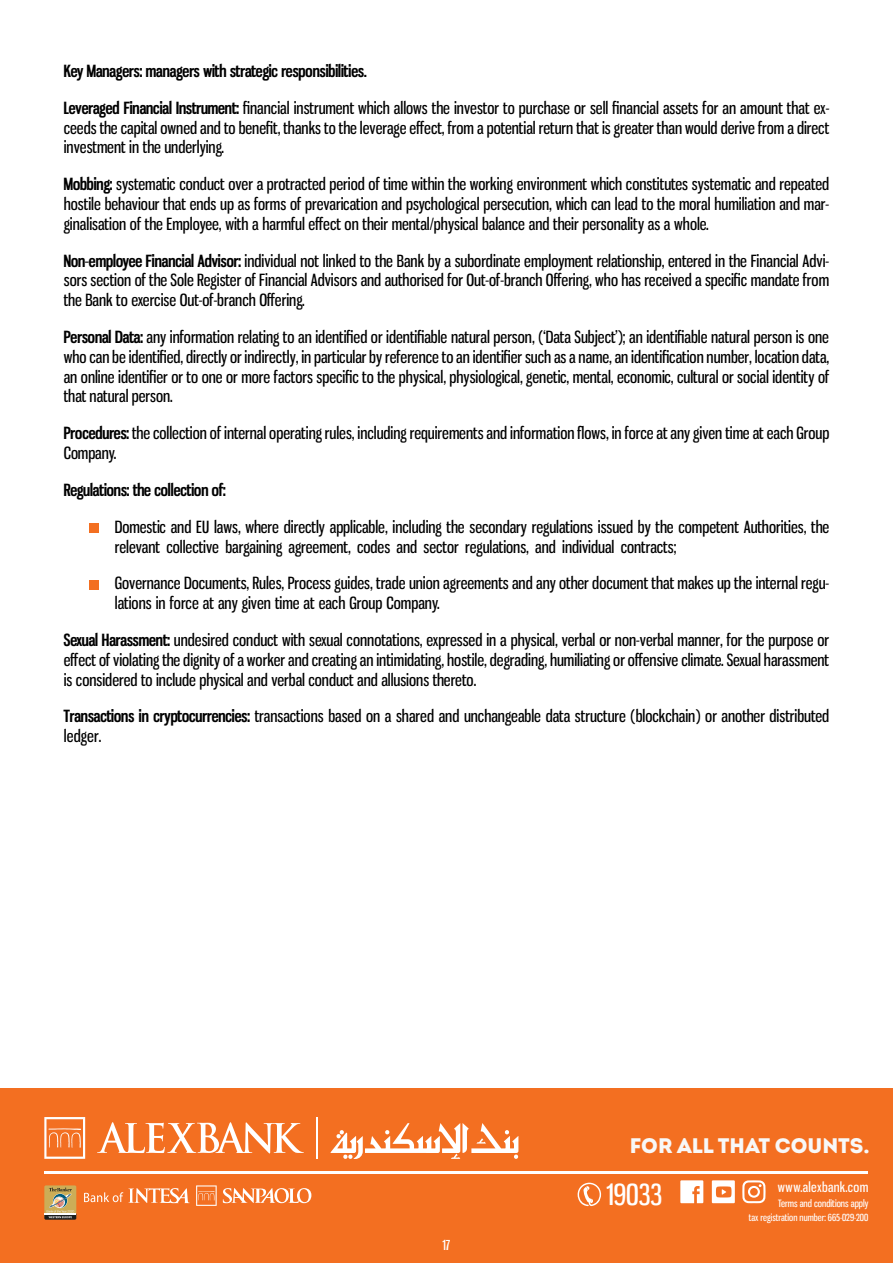
<style>
.page{position:relative;width:893px;height:1263px;background:#fff}
.page>*{position:absolute;margin:0;border:0;box-sizing:border-box;transform-origin:0 0}
.t1{font:28.8px "Gnuolane Rg";color:#fff}
.t2{font:900 21px "Intro";color:#f8f8f8}
.t3{font:16.5px/19.8px "Gnuolane";color:#000;text-align:justify}
.t4{font:700 16.5px "Gnuolane";color:#000}
.t5{font:13.65px "Gnuolane Rg";letter-spacing:.02em;color:#fff}
.t6{font:13.5px "Gnuolane";color:#fff}
.t7{font:9.9px "Gnuolane Free";color:#fff}
.t8{font:9.6px "Gnuolane";color:#fff}
.s1{font-weight:700}
</style>
<div class="page">
<div style="left:89px;top:523px;width:10px;height:10px;background:#f36f21"></div>
<div style="left:89px;top:580px;width:10px;height:9px;background:#f36f21"></div>
<div style="left:0;top:1089px;width:893px;height:174px;background:#f36f21"></div>
<hr style="left:44px;top:1171px;width:824px;height:2px;background:#fff">
<svg style="left:223px;top:1188px;width:88px;height:15px"></svg>
<svg style="left:84px;top:1188px;width:106px;height:15px"></svg>
<svg style="left:196px;top:1185px;width:21px;height:21px"></svg>
<svg style="left:44px;top:1117px;width:41px;height:42px"></svg>
<hr style="left:316px;top:1117px;width:2px;height:42px;background:#fff">
<svg style="left:331px;top:1123px;width:187px;height:36px"></svg>
<svg style="left:97px;top:1122px;width:207px;height:31px"></svg>
<div style="left:44px;top:1185px;width:32px;height:32px;background:#ccad57;border-radius:2px"></div>
<svg style="left:44px;top:1188px;width:32px;height:32px"></svg>
<svg style="left:680px;top:1180px;width:23px;height:23px"></svg>
<svg style="left:712px;top:1180px;width:23px;height:23px"></svg>
<svg style="left:578px;top:1183px;width:23px;height:23px"></svg>
<svg style="left:742px;top:1180px;width:23px;height:23px"></svg>
<p class="t4" style="left:64px;top:59px;width:304px">Key Managers: managers with strategic responsibilities.</p>
<p class="t3" style="left:64px;top:97px;width:767px"><span class="s1">Leveraged Financial Instrument:</span> financial instrument which allows the investor to purchase or sell financial assets for an amount that ex&shy;ceeds the capital owned and to benefit, thanks to the leverage effect, from a potential return that is greater than would derive from a direct investment in the underlying.</p>
<p class="t3" style="left:64px;top:173px;width:767px"><span class="s1">Mobbing:</span> systematic conduct over a protracted period of time within the working environment which constitutes systematic and repeated hostile behaviour that ends up as forms of prevarication and psychological persecution, which can lead to the moral humiliation and mar&shy;ginalisation of the Employee, with a harmful effect on their mental/physical balance and their personality as a whole.</p>
<p class="t3" style="left:64px;top:250px;width:767px"><span class="s1">Non-employee Financial Advisor:</span> individual not linked to the Bank by a subordinate employment relationship, entered in the Financial Advi&shy;sors section of the Sole Register of Financial Advisors and authorised for Out-of-branch Offering, who has received a specific mandate from the Bank to exercise Out-of-branch Offering.</p>
<p class="t3" style="left:64px;top:326px;width:767px"><span class="s1">Personal Data:</span> any information relating to an identified or identifiable natural person, (‘Data Subject’); an identifiable natural person is one who can be identified, directly or indirectly, in particular by reference to an identifier such as a name, an identification number, location data, an online identifier or to one or more factors specific to the physical, physiological, genetic, mental, economic, cultural or social identity of that natural person.</p>
<p class="t3" style="left:64px;top:422px;width:767px"><span class="s1">Procedures:</span> the collection of internal operating rules, including requirements and information flows, in force at any given time at each Group<br>Company.</p>
<p class="t4" style="left:64px;top:478px;width:163px">Regulations: the collection of:</p>
<p class="t3" style="left:115px;top:516px;width:716px">Domestic and EU laws, where directly applicable, including the secondary regulations issued by the competent Authorities, the relevant collective bargaining agreement, codes and sector regulations, and individual contracts;</p>
<p class="t3" style="left:115px;top:572px;width:716px">Governance Documents, Rules, Process guides, trade union agreements and any other document that makes up the internal regu&shy;lations in force at any given time at each Group Company.</p>
<p class="t3" style="left:64px;top:629px;width:767px"><span class="s1">Sexual Harassment:</span> undesired conduct with sexual connotations, expressed in a physical, verbal or non-verbal manner, for the purpose or effect of violating the dignity of a worker and creating an intimidating, hostile, degrading, humiliating or offensive climate. Sexual harassment is considered to include physical and verbal conduct and allusions thereto.</p>
<p class="t3" style="left:64px;top:705px;width:767px"><span class="s1">Transactions in cryptocurrencies:</span> transactions based on a shared and unchangeable data structure (blockchain) or another distributed ledger.</p>
<p class="t2" style="left:630px;top:1132px;width:241px">FOR ALL THAT COUNTS.</p>
<p class="t6" style="left:443px;top:1236px;width:9px">17</p>
<h1 class="t1" style="left:607px;top:1177px;width:57px">19033</h1>
<p class="t5" style="left:778px;top:1179px;width:92px">www.alexbank.com</p>
<p class="t8" style="left:749px;top:1211px;width:121px">tax registration number: 665-029-200</p>
<p class="t7" style="left:778px;top:1197px;width:92px">Terms and conditions apply</p>
</div>
